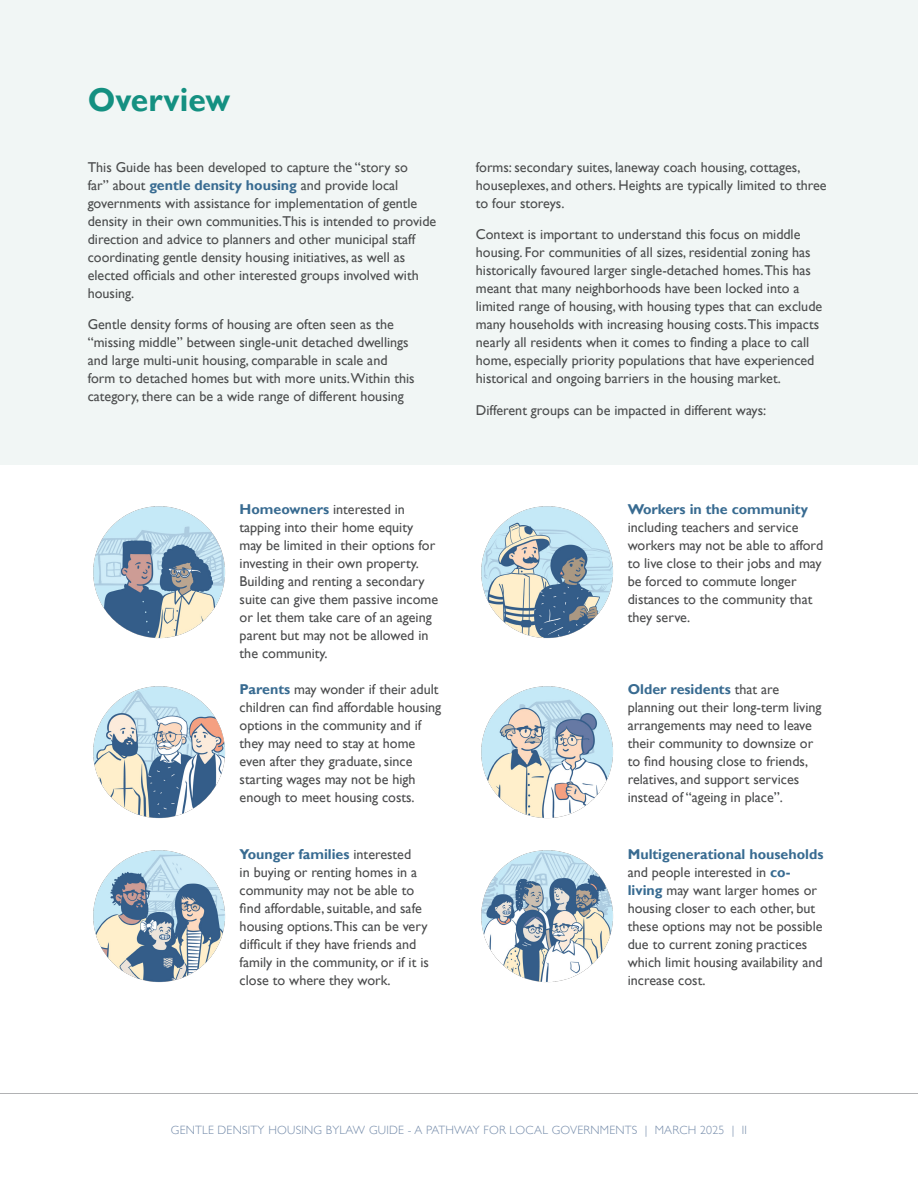
<style>
.page{position:relative;width:918px;height:1188px;background:#fff}
.page>*{position:absolute;margin:0;border:0;box-sizing:border-box;transform-origin:0 0}
.Heading_1{font:700 33px "Gill Sans";color:#149081;scale:.96 1}
.t1{font:14.25px/18px "Gill Sans";color:#4b4c4d}
.t2{font:300 12px "Gill Sans";letter-spacing:.02em;color:#738aa9}
.s1{font-weight:700;color:#386b91}
</style>
<div class="page">
<hr style="left:0;top:1093px;width:918px;height:1px;background:#63666a">
<div style="left:0;top:0;width:918px;height:464px;background:#f1f6f5"></div>
<img style="left:93px;top:686px;width:132px;height:133px">
<img style="left:481px;top:686px;width:132px;height:133px">
<img style="left:481px;top:506px;width:132px;height:133px">
<img style="left:93px;top:506px;width:132px;height:133px">
<img style="left:93px;top:850px;width:132px;height:133px">
<img style="left:481px;top:850px;width:132px;height:133px">
<p class="Heading_1" style="left:88px;top:80px;width:150px">Overview</p>
<p class="t1" style="left:88px;top:158px;width:350px">This Guide has been developed to capture the “story so<br>far” about <span class="s1">gentle density housing</span> and provide local governments with assistance for implementation of gentle density in their own communities.This is intended to provide direction and advice to planners and other municipal staff coordinating gentle density housing initiatives, as well as elected officials and other interested groups involved with housing.</p>
<p class="t1" style="left:88px;top:315px;width:328px">Gentle density forms of housing are often seen as the “missing middle” between single-unit detached dwellings and large multi-unit housing, comparable in scale and form to detached homes but with more units.Within this category, there can be a wide range of different housing</p>
<p class="t1" style="left:476px;top:158px;width:352px">forms: secondary suites, laneway coach housing, cottages, houseplexes, and others. Heights are typically limited to three to four storeys.</p>
<p class="t1" style="left:476px;top:225px;width:348px">Context is important to understand this focus on middle housing. For communities of all sizes, residential zoning has historically favoured larger single-detached homes.This has meant that many neighborhoods have been locked into a limited range of housing, with housing types that can exclude many households with increasing housing costs.This impacts nearly all residents when it comes to finding a place to call home, especially priority populations that have experienced historical and ongoing barriers in the housing market.</p>
<p class="t1" style="left:476px;top:401px;width:292px">Different groups can be impacted in different ways:</p>
<p class="t1" style="left:240px;top:500px;width:200px"><span class="s1">Homeowners</span> interested in tapping into their home equity may be limited in their options for investing in their own property.<br>Building and renting a secondary suite can give them passive income or let them take care of an ageing parent but may not be allowed in the community.</p>
<p class="t1" style="left:628px;top:500px;width:197px"><span class="s1">Workers in the community </span>including teachers and service workers may not be able to afford to live close to their jobs and may be forced to commute longer distances to the community that they serve.</p>
<p class="t1" style="left:240px;top:680px;width:203px"><span class="s1">Parents</span> may wonder if their adult children can find affordable housing options in the community and if they may need to stay at home even after they graduate, since starting wages may not be high enough to meet housing costs.</p>
<p class="t1" style="left:628px;top:680px;width:195px"><span class="s1">Older residents</span> that are planning out their long-term living arrangements may need to leave their community to downsize or to find housing close to friends, relatives, and support services instead of “ageing in place”.</p>
<p class="t1" style="left:240px;top:845px;width:191px"><span class="s1">Younger families</span> interested<br>in buying or renting homes in a community may not be able to find affordable, suitable, and safe housing options.This can be very difficult if they have friends and family in the community, or if it is close to where they work.</p>
<p class="t1" style="left:628px;top:845px;width:197px"><span class="s1">Multigenerational households </span>and people interested in <span class="s1">co&shy;living</span> may want larger homes or housing closer to each other, but these options may not be possible due to current zoning practices which limit housing availability and increase cost.</p>
<p class="t2" style="left:171px;top:1121px;width:574px">GENTLE DENSITY HOUSING BYLAW GUIDE - A PATHWAY FOR LOCAL GOVERNMENTS | MARCH 2025 | ii</p>
</div>
